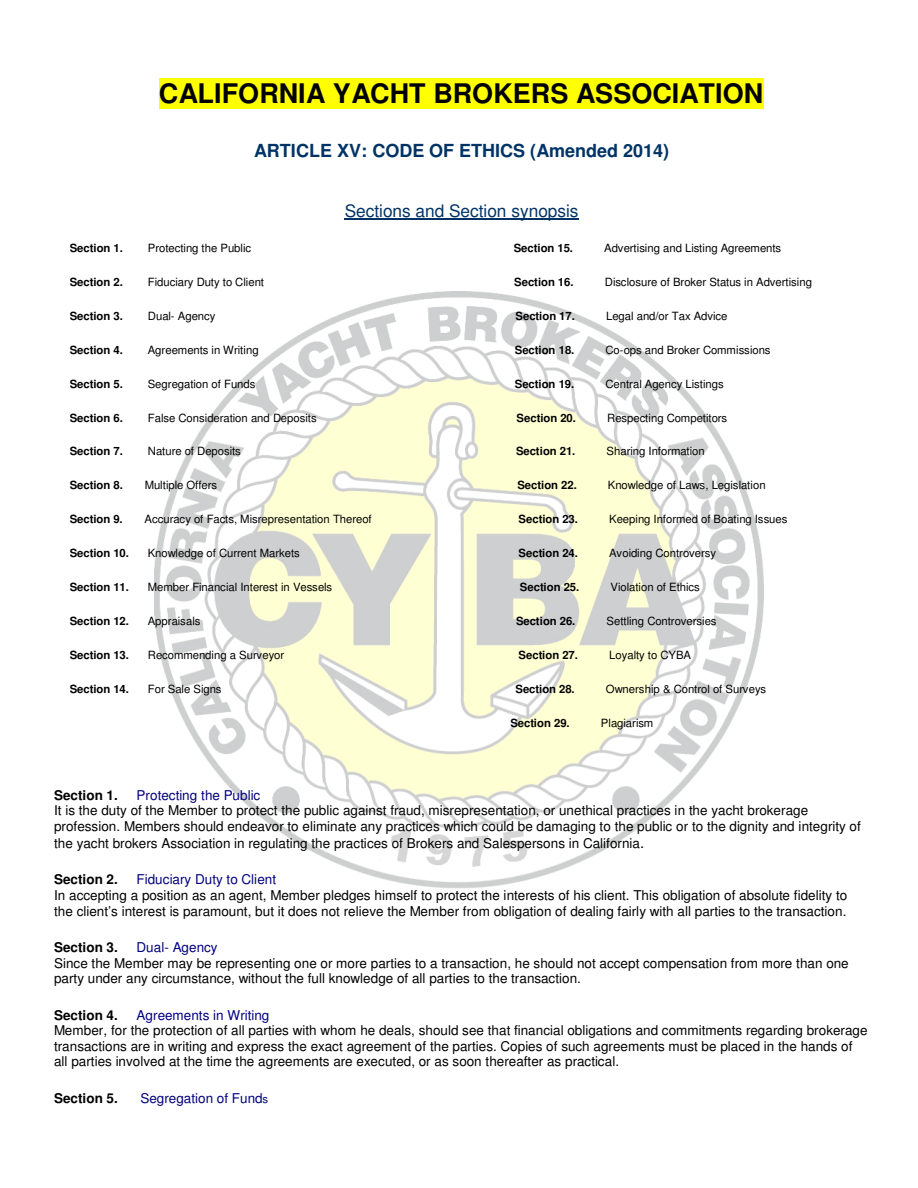
<style>
.page{position:relative;width:918px;height:1188px;background:#fff}
.page>*{position:absolute;margin:0;border:0;box-sizing:border-box;transform-origin:0 0}
.t1{font:700 27px "Helvetica";color:#000}
.t2{font:700 18px "Helvetica";color:#003365}
.t3{font:17.25px "Helvetica";letter-spacing:-.005em;color:#003365}
.t4{font:13.5px/15.5px "Helvetica";letter-spacing:.005em;color:#000}
.t5{font:13.5px "Helvetica";letter-spacing:.005em;color:#000080}
.t6{font:700 13.5px "Helvetica";letter-spacing:.005em;color:#000}
.t7{font:11.4px "Helvetica";color:#000}
.t8{font:700 11.4px "Helvetica";color:#000}
.s1{font-size:15px}
.s2{font-size:11.4px}
</style>
<div class="page">
<img style="left:155px;top:292px;width:608px;height:597px">
<div style="left:159px;top:78px;width:605px;height:31px;background:#ff0"></div>
<hr style="left:345px;top:219px;width:234px;height:1px;background:#003365">
<h1 class="t1" style="left:159px;top:83px;width:606px">CALIFORNIA YACHT BROKERS ASSOCIATION</h1>
<h2 class="t2" style="left:254px;top:144px;width:417px">ARTICLE XV: CODE OF ETHICS (Amended 2014)</h2>
<p class="t3" style="left:345px;top:204px;width:235px">Sections and Section synopsis</p>
<p class="t8" style="left:70px;top:243px;width:55px">Section 1.</p>
<p class="t7" style="left:148px;top:243px;width:105px">Protecting the Public</p>
<p class="t8" style="left:514px;top:243px;width:61px">Section 15.</p>
<p class="t7" style="left:604px;top:243px;width:179px">Advertising and Listing Agreements</p>
<p class="t8" style="left:70px;top:277px;width:55px">Section 2.</p>
<p class="t7" style="left:148px;top:277px;width:118px">Fiduciary Duty to Client</p>
<p class="t8" style="left:514px;top:277px;width:61px">Section 16.</p>
<p class="t7" style="left:605px;top:277px;width:209px">Disclosure of Broker Status in Advertising</p>
<p class="t8" style="left:70px;top:311px;width:55px">Section 3.</p>
<p class="t7" style="left:148px;top:311px;width:69px">Dual- Agency</p>
<p class="t8" style="left:516px;top:311px;width:61px">Section 17.</p>
<p class="t7" style="left:606px;top:311px;width:123px">Legal and/or Tax Advice</p>
<p class="t8" style="left:70px;top:345px;width:55px">Section 4.</p>
<p class="t7" style="left:148px;top:345px;width:112px">Agreements in Writing</p>
<p class="t8" style="left:515px;top:345px;width:61px">Section 18.</p>
<p class="t7" style="left:606px;top:345px;width:166px">Co-ops and Broker Commissions</p>
<p class="t8" style="left:70px;top:379px;width:55px">Section 5.</p>
<p class="t7" style="left:148px;top:379px;width:109px">Segregation of Funds</p>
<p class="t8" style="left:515px;top:379px;width:61px">Section 19.</p>
<p class="t7" style="left:606px;top:379px;width:120px">Central Agency Listings</p>
<p class="t8" style="left:70px;top:413px;width:55px">Section 6.</p>
<p class="t7" style="left:148px;top:413px;width:170px">False Consideration and Deposits</p>
<p class="t8" style="left:517px;top:413px;width:61px">Section 20.</p>
<p class="t7" style="left:607px;top:413px;width:121px">Respecting Competitors</p>
<p class="t8" style="left:70px;top:447px;width:55px">Section 7.</p>
<p class="t7" style="left:148px;top:447px;width:94px">Nature of Deposits</p>
<p class="t8" style="left:516px;top:447px;width:61px">Section 21.</p>
<p class="t7" style="left:607px;top:447px;width:100px">Sharing Information</p>
<p class="t8" style="left:70px;top:481px;width:55px">Section 8.</p>
<p class="t7" style="left:145px;top:481px;width:74px">Multiple Offers</p>
<p class="t8" style="left:517px;top:481px;width:61px">Section 22.</p>
<p class="t7" style="left:608px;top:481px;width:159px">Knowledge of Laws, Legislation</p>
<p class="t8" style="left:70px;top:515px;width:55px">Section 9.</p>
<p class="t7" style="left:145px;top:515px;width:229px">Accuracy of Facts, Misrepresentation Thereof</p>
<p class="t8" style="left:519px;top:515px;width:61px">Section 23.</p>
<p class="t7" style="left:609px;top:515px;width:180px">Keeping Informed of Boating Issues</p>
<p class="t8" style="left:70px;top:549px;width:61px">Section 10.</p>
<p class="t7" style="left:148px;top:549px;width:153px">Knowledge of Current Markets</p>
<p class="t8" style="left:519px;top:549px;width:61px">Section 24.</p>
<p class="t7" style="left:609px;top:549px;width:109px">Avoiding Controversy</p>
<p class="t8" style="left:70px;top:583px;width:61px">Section 11.</p>
<p class="t7" style="left:148px;top:583px;width:186px">Member Financial Interest in Vessels</p>
<p class="t8" style="left:520px;top:583px;width:61px">Section 25.</p>
<p class="t7" style="left:611px;top:583px;width:91px">Violation of Ethics</p>
<p class="t8" style="left:70px;top:617px;width:61px">Section 12.</p>
<p class="t7" style="left:148px;top:617px;width:54px">Appraisals</p>
<p class="t8" style="left:516px;top:617px;width:61px">Section 26.</p>
<p class="t7" style="left:607px;top:617px;width:112px">Settling Controversies</p>
<p class="t8" style="left:70px;top:651px;width:61px">Section 13.</p>
<p class="t7" style="left:148px;top:651px;width:138px">Recommending a Surveyor</p>
<p class="t8" style="left:519px;top:651px;width:61px">Section 27.</p>
<p class="t7" style="left:609px;top:651px;width:83px">Loyalty to CYBA</p>
<p class="t8" style="left:70px;top:685px;width:61px">Section 14.</p>
<p class="t7" style="left:148px;top:685px;width:75px">For Sale Signs</p>
<p class="t8" style="left:515px;top:685px;width:61px">Section 28.</p>
<p class="t7" style="left:606px;top:685px;width:162px">Ownership &amp; Control of Surveys</p>
<p class="t8" style="left:510px;top:719px;width:61px">Section 29.</p>
<p class="t7" style="left:601px;top:719px;width:54px">Plagiarism</p>
<p class="t6" style="left:54px;top:790px;width:65px">Section 1.</p>
<p class="t5" style="left:137px;top:790px;width:125px">Protecting the Public</p>
<p class="t4" style="left:54px;top:804px;width:808px">It is the duty of the Member to protect the public against fraud, misrepresentation, or unethical practices in the yacht brokerage profession. Members should endeavor to eliminate any practices which could be damaging to the public or to the dignity and integrity of</p>
<p class="t4" style="left:54px;top:837px;width:592px">the yacht brokers Association in regulating the practices of Brokers and Salespersons in California<span class="s1">.</span></p>
<p class="t6" style="left:54px;top:874px;width:65px">Section 2.</p>
<p class="t5" style="left:137px;top:874px;width:141px">Fiduciary Duty to Client</p>
<p class="t4" style="left:54px;top:889px;width:795px">In accepting a position as an agent, Member pledges himself to protect the interests of his client. This obligation of absolute fidelity to the client’s interest is paramount, but it does not relieve the Member from obligation of dealing fairly with all parties to the transaction.</p>
<p class="t6" style="left:54px;top:942px;width:65px">Section 3.</p>
<p class="t5" style="left:137px;top:942px;width:83px">Dual- Agency</p>
<p class="t4" style="left:54px;top:957px;width:796px">Since the Member may be representing one or more parties to a transaction, he should not accept compensation from more than one party under any circumstance, without the full knowledge of all parties to the transaction.</p>
<p class="t6" style="left:54px;top:1010px;width:65px">Section 4.</p>
<p class="t5" style="left:137px;top:1010px;width:134px">Agreements in Writing</p>
<p class="t4" style="left:54px;top:1024px;width:815px">Member, for the protection of all parties with whom he deals, should see that financial obligations and commitments regarding brokerage transactions are in writing and express the exact agreement of the parties. Copies of such agreements must be placed in the hands of all parties involved at the time the agreements are executed, or as soon thereafter as practical.</p>
<p class="t6" style="left:54px;top:1093px;width:65px">Section 5.</p>
<p class="t5" style="left:140px;top:1093px;width:129px">Segregation of Fund<span class="s2">s</span></p>
</div>
